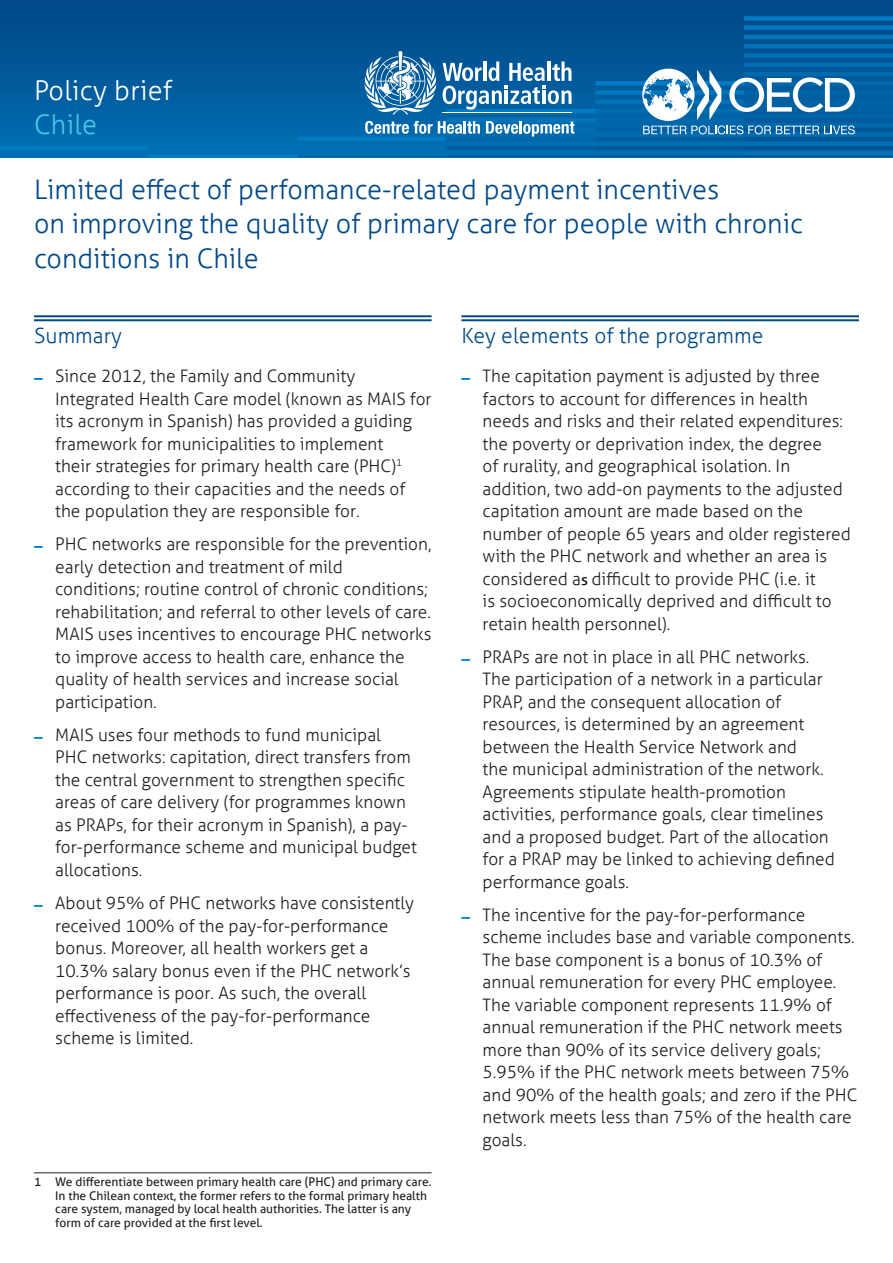
<style>
.page{position:relative;width:893px;height:1263px;background:#fff}
.page>*{position:absolute;margin:0;border:0;box-sizing:border-box;transform-origin:0 0}
.Main_Header{font:300 27px/34.5px "Aller";color:#014989}
.Text{font:300 27px "Aller";letter-spacing:.01em;color:#fff}
.Text-2{font:300 27px "Aller";letter-spacing:.01em;color:#47c7ea}
.Sub_heading_with_rule{font:300 21px "Aller";letter-spacing:.005em;color:#014989}
.t1{font:300 17.25px/22.5px "Aller";color:#231f20}
.footnote_text{font:12px/13.5px "Aller";color:#231f20}
.s1{font-weight:400;font-size:15px;color:#000}
</style>
<div class="page">
<div style="left:0;top:0;width:893px;height:157px;background:linear-gradient(to bottom,#014685,#006fb3)"></div>
<svg style="left:0;top:146px;width:149px;height:11px;background:#0073b9"></svg>
<hr style="left:149px;top:155px;width:149px;height:2px;background:#007cc3">
<svg style="left:298px;top:16px;width:595px;height:141px;background:#1d6faa"></svg>
<hr style="left:34px;top:315px;width:398px;height:2px;background:#014989">
<hr style="left:34px;top:319px;width:398px;height:2px;background:#014989">
<hr style="left:34px;top:1172px;width:398px;height:1px;background:#231f20">
<hr style="left:461px;top:315px;width:398px;height:2px;background:#014989">
<hr style="left:461px;top:319px;width:398px;height:2px;background:#014989">
<p class="Text" style="left:34px;top:74px;width:140px">Policy brief</p>
<p class="Text-2" style="left:34px;top:109px;width:65px">Chile</p>
<p class="Main_Header" style="left:34px;top:172px;width:770px">Limited effect of perfomance-related payment incentives<br>on improving the quality of primary care for people with chronic conditions in Chile</p>
<p class="Sub_heading_with_rule" style="left:34px;top:322px;width:90px">Summary</p>
<p class="t1" style="left:55px;top:365px;width:378px;text-indent:-21px"><sup>_</sup> Since 2012, the Family and Community Integrated Health Care model (known as MAIS for its acronym in Spanish) has provided a guiding framework for municipalities to implement<br>their strategies for primary health care (PHC)<sup>1 </sup>according to their capacities and the needs of the population they are responsible for.</p>
<p class="t1" style="left:55px;top:533px;width:378px;text-indent:-21px"><sup>_</sup> PHC networks are responsible for the prevention, early detection and treatment of mild conditions; routine control of chronic conditions; rehabilitation; and referral to other levels of care.<br>MAIS uses incentives to encourage PHC networks to improve access to health care, enhance the quality of health services and increase social participation.</p>
<p class="t1" style="left:55px;top:723px;width:363px;text-indent:-21px"><sup>_</sup> MAIS uses four methods to fund municipal PHC networks: capitation, direct transfers from the central government to strengthen specific areas of care delivery (for programmes known as PRAPs, for their acronym in Spanish), a pay&shy;for-performance scheme and municipal budget allocations.</p>
<p class="t1" style="left:55px;top:892px;width:360px;text-indent:-21px"><sup>_</sup> About 95% of PHC networks have consistently received 100% of the pay-for-performance bonus. Moreover, all health workers get a 10.3% salary bonus even if the PHC network’s performance is poor. As such, the overall effectiveness of the pay-for-performance scheme is limited.</p>
<p class="footnote_text" style="left:55px;top:1175px;width:378px;text-indent:-21px">1 We differentiate between primary health care (PHC) and primary care.<br>In the Chilean context, the former refers to the formal primary health care system, managed by local health authorities. The latter is any form of care provided at the first level.</p>
<p class="Sub_heading_with_rule" style="left:461px;top:322px;width:304px">Key elements of the programme</p>
<p class="t1" style="left:483px;top:365px;width:370px;text-indent:-21px"><sup>_</sup> The capitation payment is adjusted by three factors to account for differences in health needs and risks and their related expenditures: the poverty or deprivation index, the degree<br>of rurality, and geographical isolation. In addition, two add-on payments to the adjusted capitation amount are made based on the number of people 65 years and older registered with the PHC network and whether an area is considered a<span class="s1">s</span> difficult to provide PHC (i.e. it<br>is socioeconomically deprived and difficult to retain health personnel).</p>
<p class="t1" style="left:483px;top:645px;width:354px;text-indent:-21px"><sup>_</sup> PRAPs are not in place in all PHC networks.<br>The participation of a network in a particular PRAP, and the consequent allocation of resources, is determined by an agreement between the Health Service Network and<br>the municipal administration of the network.<br>Agreements stipulate health-promotion activities, performance goals, clear timelines and a proposed budget. Part of the allocation for a PRAP may be linked to achieving defined performance goals.</p>
<p class="t1" style="left:483px;top:903px;width:376px;text-indent:-21px"><sup>_</sup> The incentive for the pay-for-performance scheme includes base and variable components.<br>The base component is a bonus of 10.3% of annual remuneration for every PHC employee.<br>The variable component represents 11.9% of annual remuneration if the PHC network meets more than 90% of its service delivery goals; 5.95% if the PHC network meets between 75% and 90% of the health goals; and zero if the PHC network meets less than 75% of the health care goals.</p>
</div>
